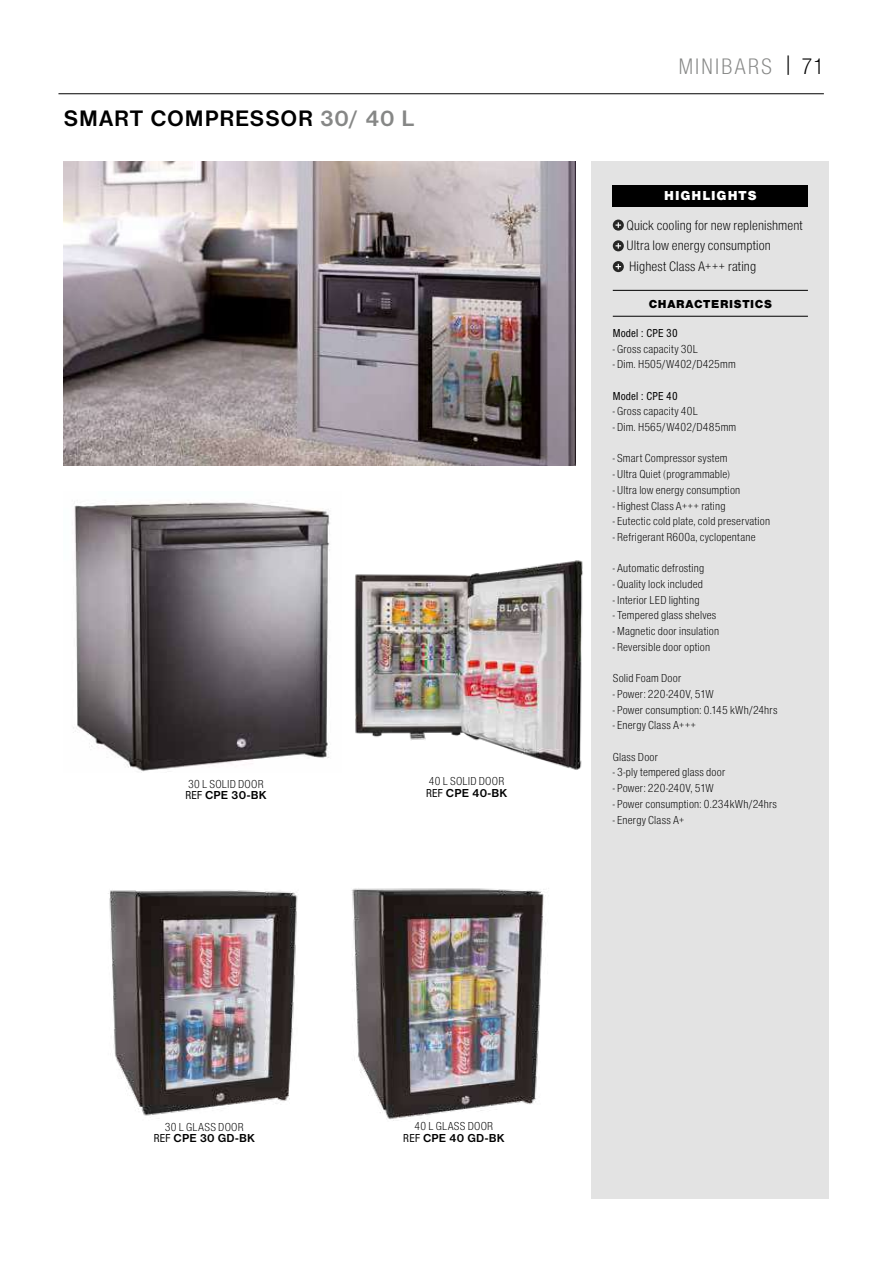
<style>
.page{position:relative;width:893px;height:1263px;background:#fff}
.page>*{position:absolute;margin:0;border:0;box-sizing:border-box;transform-origin:0 0}
.t1{font:700 23.25px "Nimbus Sans DOT";letter-spacing:.035em;color:#000}
.t2{font:23.25px "Nimbus Sans DOT Ligh Cond";letter-spacing:.07em;color:#868786}
.t3{font:14.25px/20.7px "Nimbus Sans DOT Ligh Cond";letter-spacing:.005em;color:#000}
.t4{font:13.5px "Nimbus Sans DOT Blac";letter-spacing:.075em;color:#fff}
.t5{font:12px "Nimbus Sans DOT Ligh Cond";letter-spacing:.015em;color:#000}
.t6{font:700 12px "Nimbus Sans DOT";letter-spacing:.025em;color:#000}
.t7{font:condensed 12px "Nimbus Sans DOT";letter-spacing:.02em;color:#000}
.t8{font:12px "Nimbus Sans DOT Blac";letter-spacing:.06em;color:#000}
.s1{color:#868786}
.s2{font-weight:400;font-stretch:condensed}
.s3{color:#000}
</style>
<div class="page">
<img style="left:64px;top:162px;width:511px;height:304px">
<div style="left:591px;top:162px;width:238px;height:1037px;background:#e3e3e3"></div>
<div style="left:613px;top:185px;width:195px;height:22px;background:#000"></div>
<hr style="left:613px;top:290px;width:195px;height:1px;background:#000">
<hr style="left:613px;top:316px;width:195px;height:1px;background:#000">
<svg style="left:613px;top:220px;width:11px;height:11px"></svg>
<svg style="left:613px;top:240px;width:11px;height:11px"></svg>
<svg style="left:613px;top:261px;width:11px;height:11px"></svg>
<img style="left:351px;top:888px;width:195px;height:233px">
<img style="left:108px;top:889px;width:190px;height:227px">
<img style="left:73px;top:502px;width:257px;height:270px">
<img style="left:354px;top:560px;width:229px;height:210px">
<hr style="left:58px;top:93px;width:766px;height:1px;background:#000">
<h1 class="t1" style="left:64px;top:105px;width:352px">SMART COMPRESSOR <span class="s1">30/ 40 L</span></h1>
<p class="t5" style="left:188px;top:777px;width:77px">30 L SOLID DOOR</p>
<p class="t6" style="left:185px;top:788px;width:82px"><span class="s2">REF</span> CPE 30-BK</p>
<p class="t5" style="left:429px;top:774px;width:77px">40 L SOLID DOOR</p>
<p class="t6" style="left:426px;top:786px;width:83px"><span class="s2">REF</span> CPE 40-BK</p>
<h1 class="t2" style="left:678px;top:54px;width:147px">MINIBARS <span class="s3">| 71</span></h1>
<p class="t4" style="left:664px;top:188px;width:94px">HIGHLIGHTS</p>
<p class="t3" style="left:626px;top:215px;width:178px">Quick cooling for new replenishment<br>Ultra low energy consumption<br>Highest Class A+++ rating</p>
<p class="t8" style="left:649px;top:297px;width:125px">CHARACTERISTICS</p>
<p class="t7" style="left:613px;top:326px;width:66px">Model : CPE 30</p>
<p class="t5" style="left:613px;top:342px;width:87px">- Gross capacity 30L</p>
<p class="t5" style="left:613px;top:358px;width:124px">- Dim. H505/W402/D425mm</p>
<p class="t7" style="left:613px;top:389px;width:66px">Model : CPE 40</p>
<p class="t5" style="left:613px;top:405px;width:87px">- Gross capacity 40L</p>
<p class="t5" style="left:613px;top:420px;width:125px">- Dim. H565/W402/D485mm</p>
<p class="t5" style="left:613px;top:452px;width:116px">- Smart Compressor system</p>
<p class="t5" style="left:613px;top:468px;width:119px">- Ultra Quiet (programmable)</p>
<p class="t5" style="left:613px;top:483px;width:129px">- Ultra low energy consumption</p>
<p class="t5" style="left:613px;top:499px;width:114px">- Highest Class A+++ rating</p>
<p class="t5" style="left:613px;top:515px;width:159px">- Eutectic cold plate, cold preservation</p>
<p class="t5" style="left:613px;top:530px;width:144px">- Refrigerant R600a, cyclopentane</p>
<p class="t5" style="left:613px;top:562px;width:93px">- Automatic defrosting</p>
<p class="t5" style="left:613px;top:577px;width:92px">- Quality lock included</p>
<p class="t5" style="left:613px;top:593px;width:88px">- Interior LED lighting</p>
<p class="t5" style="left:613px;top:609px;width:105px">- Tempered glass shelves</p>
<p class="t5" style="left:613px;top:624px;width:108px">- Magnetic door insulation</p>
<p class="t5" style="left:613px;top:640px;width:99px">- Reversible door option</p>
<p class="t5" style="left:613px;top:672px;width:70px">Solid Foam Door</p>
<p class="t5" style="left:613px;top:687px;width:102px">- Power: 220-240V, 51W</p>
<p class="t5" style="left:613px;top:703px;width:166px">- Power consumption: 0.145 kWh/24hrs</p>
<p class="t5" style="left:613px;top:719px;width:85px">- Energy Class A+++</p>
<p class="t5" style="left:613px;top:750px;width:47px">Glass Door</p>
<p class="t5" style="left:613px;top:766px;width:114px">- 3-ply tempered glass door</p>
<p class="t5" style="left:613px;top:781px;width:102px">- Power: 220-240V, 51W</p>
<p class="t5" style="left:613px;top:797px;width:166px">- Power consumption: 0.234kWh/24hrs</p>
<p class="t5" style="left:613px;top:813px;width:73px">- Energy Class A+</p>
<p class="t5" style="left:165px;top:1120px;width:80px">30 L GLASS DOOR</p>
<p class="t6" style="left:154px;top:1131px;width:103px"><span class="s2">REF</span> CPE 30 GD-BK</p>
<p class="t5" style="left:414px;top:1120px;width:80px">40 L GLASS DOOR</p>
<p class="t6" style="left:403px;top:1131px;width:103px"><span class="s2">REF</span> CPE 40 GD-BK</p>
</div>
